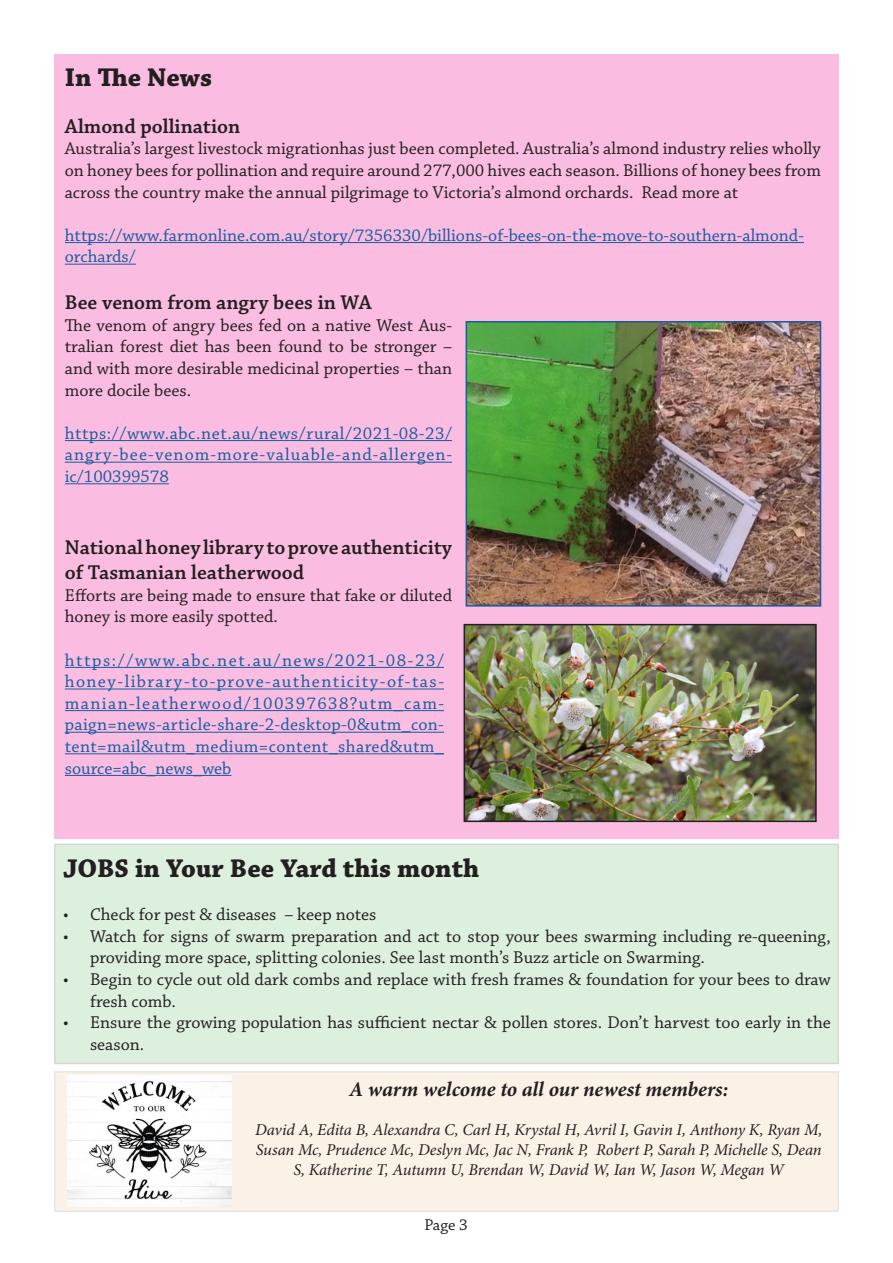
<style>
.page{position:relative;width:893px;height:1263px;background:#fff}
.page>*{position:absolute;margin:0;border:0;box-sizing:border-box;transform-origin:0 0}
.t1{font:700 27px "Chaparral Pro";color:#231f20}
.t2{font:600 21px/25.2px "Chaparral Pro";color:#231f20}
.t3{font:italic 700 21px "Minion Pro";letter-spacing:-.005em;color:#231f20}
.t4{font:18px/21.6px "Chaparral Pro";color:#231f20}
.t5{font:18px/21.6px "Chaparral Pro";color:#175d9e;text-align:justify}
.t6{font:italic 16.5px/19.8px "Minion Pro";letter-spacing:-.01em;color:#231f20;text-align:center}
.t7{font:16.5px "Chaparral Pro";color:#231f20}
</style>
<div class="page">
<div style="left:55px;top:1072px;width:783px;height:139px;background:#faf2e7"></div>
<img style="left:68px;top:1076px;width:164px;height:130px">
<div style="left:54px;top:54px;width:785px;height:784px;background:#fabde1"></div>
<hr style="left:65px;top:242px;width:739px;height:1px;background:#175d9e">
<hr style="left:65px;top:264px;width:71px;height:1px;background:#175d9e">
<hr style="left:65px;top:440px;width:387px;height:1px;background:#175d9e">
<hr style="left:65px;top:462px;width:387px;height:1px;background:#175d9e">
<hr style="left:65px;top:483px;width:104px;height:1px;background:#175d9e">
<hr style="left:65px;top:667px;width:379px;height:1px;background:#175d9e">
<hr style="left:65px;top:688px;width:379px;height:1px;background:#175d9e">
<hr style="left:65px;top:710px;width:379px;height:1px;background:#175d9e">
<hr style="left:65px;top:732px;width:379px;height:1px;background:#175d9e">
<hr style="left:65px;top:753px;width:379px;height:1px;background:#175d9e">
<hr style="left:65px;top:775px;width:166px;height:1px;background:#175d9e">
<div style="left:55px;top:844px;width:783px;height:219px;background:#ddf0de"></div>
<img style="left:469px;top:324px;width:349px;height:280px">
<div style="left:466px;top:321px;width:355px;height:286px;border:2px solid #175d9e"></div>
<img style="left:467px;top:627px;width:347px;height:192px">
<div style="left:464px;top:624px;width:353px;height:198px;border:2px solid #231f20"></div>
<h1 class="t1" style="left:65px;top:61px;width:149px">In The News</h1>
<p class="t2" style="left:65px;top:114px;width:177px">Almond pollination</p>
<p class="t4" style="left:65px;top:139px;width:758px;text-align:justify">Australia’s largest livestock migrationhas just been completed. Australia’s almond industry relies wholly on honey bees for pollination and require around 277,000 hives each season. Billions of honey bees from across the country make the annual pilgrimage to Victoria’s almond orchards. Read more at</p>
<p class="t5" style="left:65px;top:225px;width:741px">https://www.farmonline.com.au/story/7356330/billions-of-bees-on-the-move-to-southern-almond&shy;orchards/</p>
<p class="t2" style="left:65px;top:291px;width:308px">Bee venom from angry bees in WA</p>
<p class="t4" style="left:65px;top:315px;width:389px;text-align:justify">The venom of angry bees fed on a native West Aus&shy;tralian forest diet has been found to be stronger – and with more desirable medicinal properties – than more docile bees.</p>
<p class="t5" style="left:65px;top:423px;width:389px">https://www.abc.net.au/news/rural/2021-08-23/ angry-bee-venom-more-valuable-and-allergen&shy;ic/100399578</p>
<p class="t2" style="left:65px;top:535px;width:389px">National honey library to prove authenticity of Tasmanian leatherwood</p>
<p class="t4" style="left:65px;top:585px;width:389px">Efforts are being made to ensure that fake or diluted honey is more easily spotted.</p>
<p class="t5" style="left:65px;top:650px;width:381px">https://www.abc.net.au/news/2021-08-23/ honey-library-to-prove-authenticity-of-tas&shy;manian-leatherwood/100397638?utm_cam&shy;paign=news-article-share-2-desktop-0&amp;utm_con&shy;tent=mail&amp;utm_medium=content_shared&amp;utm_ source=abc_news_web</p>
<h1 class="t1" style="left:63px;top:853px;width:418px">JOBS in Your Bee Yard this month</h1>
<p class="t4" style="left:63px;top:904px;width:315px">• Check for pest &amp; diseases – keep notes</p>
<p class="t4" style="left:90px;top:926px;width:742px;text-indent:-27px">• Watch for signs of swarm preparation and act to stop your bees swarming including re-queening, providing more space, splitting colonies. See last month’s Buzz article on Swarming.</p>
<p class="t4" style="left:90px;top:969px;width:742px;text-indent:-27px">• Begin to cycle out old dark combs and replace with fresh frames &amp; foundation for your bees to draw fresh comb.</p>
<p class="t4" style="left:90px;top:1012px;width:742px;text-indent:-27px">• Ensure the growing population has sufficient nectar &amp; pollen stores. Don’t harvest too early in the season.</p>
<p class="t3" style="left:349px;top:1074px;width:380px">A warm welcome to all our newest members:</p>
<p class="t6" style="left:255px;top:1120px;width:569px">David A, Edita B, Alexandra C, Carl H, Krystal H, Avril I, Gavin I, Anthony K, Ryan M,<br>Susan Mc, Prudence Mc, Deslyn Mc, Jac N, Frank P, Robert P, Sarah P, Michelle S, Dean<br>S, Katherine T, Autumn U, Brendan W, David W, Ian W, Jason W, Megan W</p>
<p class="t7" style="left:424px;top:1215px;width:45px">Page 3</p>
</div>
